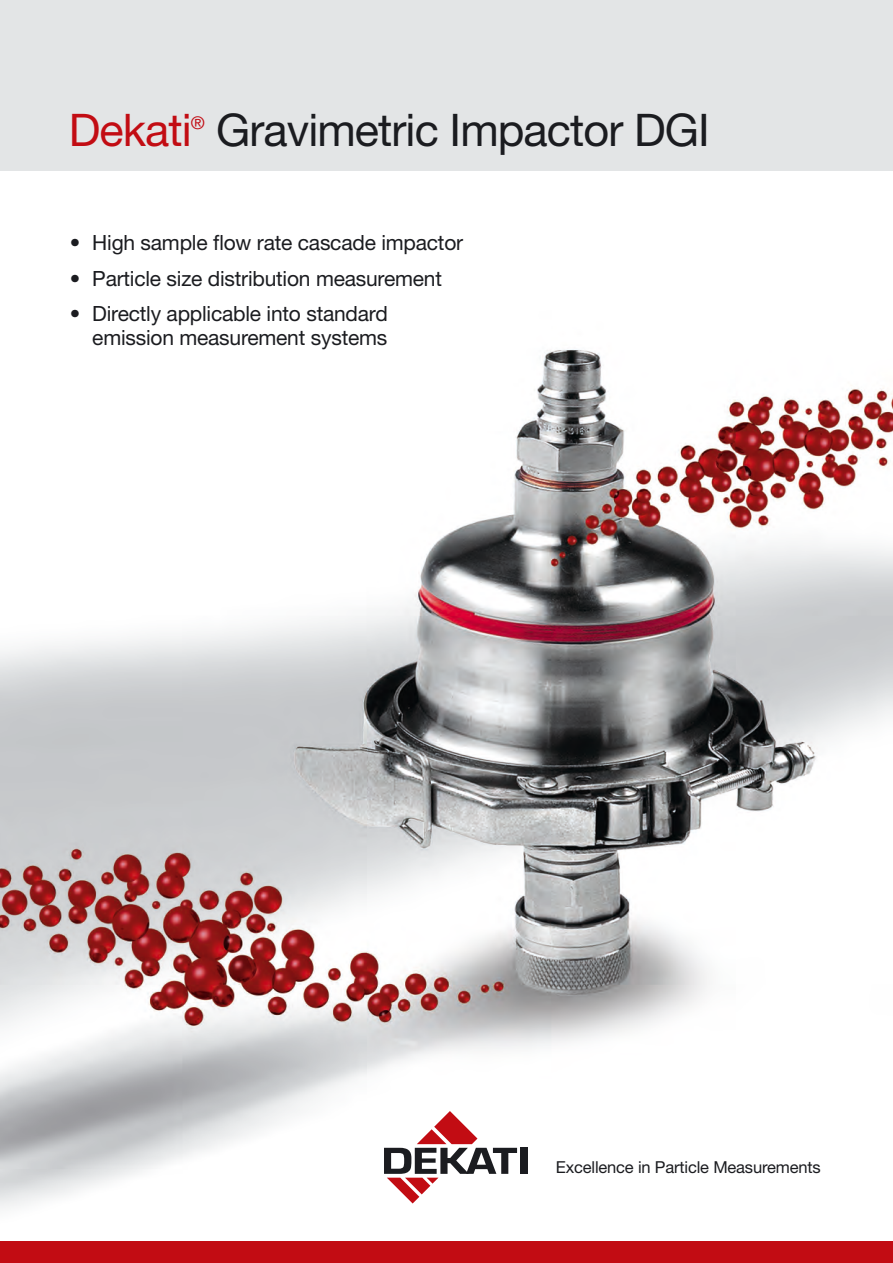
<style>
.page{position:relative;width:893px;height:1263px;background:#fff}
.page>*{position:absolute;margin:0;border:0;box-sizing:border-box;transform-origin:0 0}
.t1{font:45px "Helvetica Neue";letter-spacing:-.02em;color:#1b1c20}
.t2{font:45px "Helvetica Neue";letter-spacing:-.02em;color:#c20c13}
.t3{font:21px "Helvetica Neue";letter-spacing:-.01em;color:#1b1c20}
.t4{font:17.55px "Helvetica Neue";color:#c20c13}
.t5{font:16.5px "Helvetica Neue";letter-spacing:-.01em;color:#1b1c20}
</style>
<div class="page">
<img style="left:0;top:349px;width:893px;height:893px">
<div style="left:0;top:0;width:893px;height:170px;background:#e3e5e6"></div>
<div style="left:0;top:1242px;width:893px;height:21px;background:#c20c13"></div>
<svg style="left:384px;top:1111px;width:133px;height:92px"></svg>
<div style="left:520px;top:1148px;width:7px;height:26px;background:#1b1c20"></div>
<p class="t2" style="left:69px;top:103px;width:125px">Dekati</p>
<p class="t4" style="left:191px;top:112px;width:15px">®</p>
<p class="t1" style="left:216px;top:103px;width:495px">Gravimetric Impactor DGI</p>
<p class="t3" style="left:70px;top:230px;width:395px">• High sample flow rate cascade impactor</p>
<p class="t3" style="left:70px;top:266px;width:374px">• Particle size distribution measurement</p>
<p class="t3" style="left:70px;top:301px;width:320px">• Directly applicable into standard</p>
<p class="t3" style="left:92px;top:325px;width:297px">emission measurement systems</p>
<p class="t5" style="left:556px;top:1157px;width:266px">Excellence in Particle Measurements</p>
</div>
